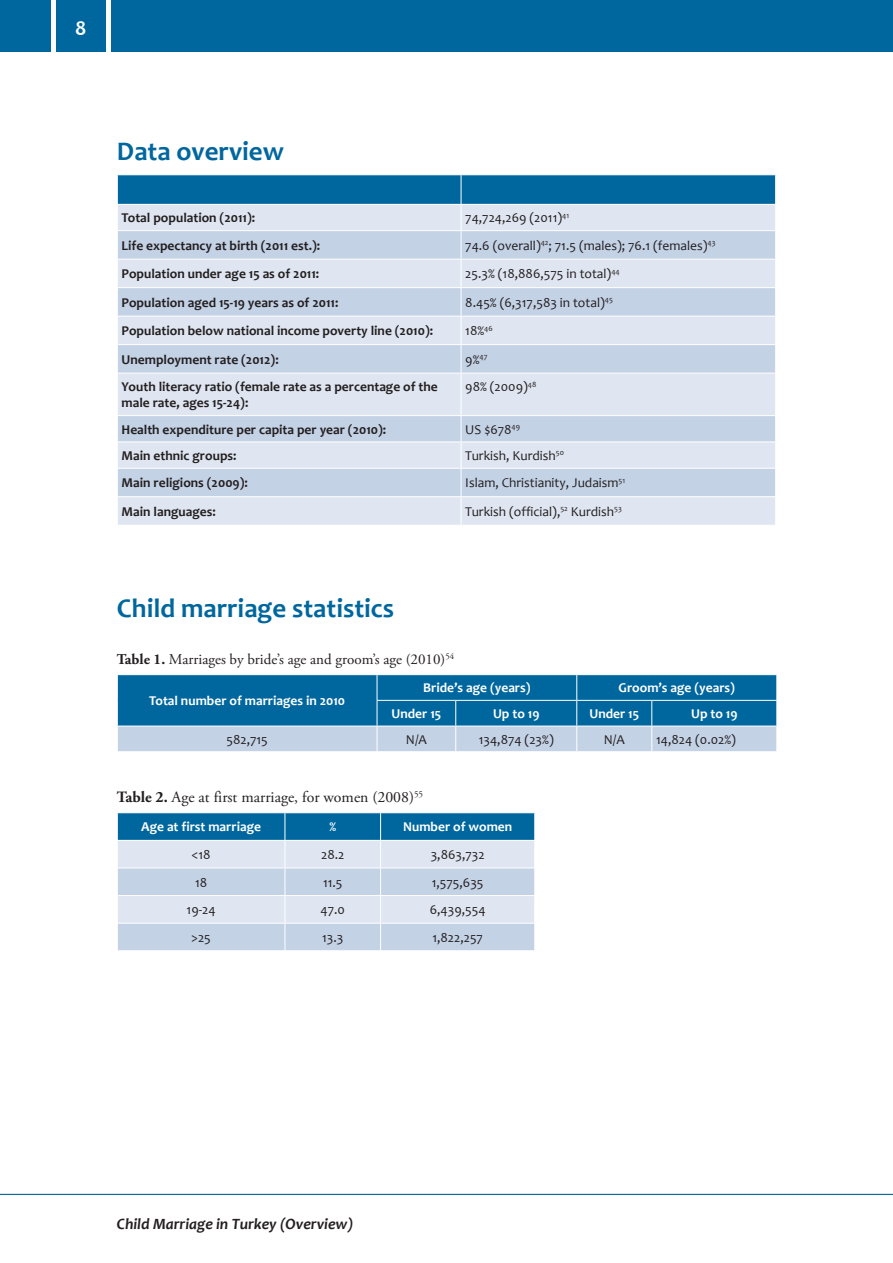
<style>
.page{position:relative;width:893px;height:1263px;background:#fff}
.page>*{position:absolute;margin:0;border:0;box-sizing:border-box;transform-origin:0 0}
.t1{font:700 27px "Candara";color:#00679e}
.t2{font:700 21px "Candara";color:#fff}
.t3{font:15.75px "Adobe Garamond Pro";color:#231f20}
.t4{font:italic 700 15.75px "Candara";color:#231f20}
.t5{font:15px "Adobe Garamond Pro";color:#231f20}
.t6{font:700 13.5px/16.2px "Candara";color:#231f20}
.t7{font:13.5px "Candara";color:#231f20}
.t8{font:700 13.5px "Candara";color:#fff}
.s1{font-weight:700}
</style>
<div class="page">
<div style="left:0;top:0;width:893px;height:51px;background:#00679e"></div>
<div style="left:106px;top:0;width:5px;height:60px;background:#fff"></div>
<hr style="left:51px;top:0;width:4px;height:60px;background:#fff">
<hr style="left:0;top:1194px;width:893px;height:1px;background:#00679e">
<div style="left:118px;top:497px;width:657px;height:28px;background:#dfe6f1"></div>
<svg style="left:118px;top:374px;width:657px;height:122px;background:#d3ddec"></svg>
<svg style="left:117px;top:175px;width:659px;height:198px;background:#b4cce0"></svg>
<hr style="left:461px;top:373px;width:1px;height:42px;background:#fff">
<hr style="left:117px;top:415px;width:344px;height:1px;background:#fff">
<hr style="left:461px;top:415px;width:315px;height:1px;background:#fff">
<hr style="left:117px;top:442px;width:344px;height:1px;background:#fff">
<hr style="left:461px;top:442px;width:315px;height:1px;background:#fff">
<hr style="left:117px;top:468px;width:344px;height:1px;background:#fff">
<hr style="left:461px;top:468px;width:315px;height:1px;background:#fff">
<svg style="left:461px;top:416px;width:1px;height:109px"></svg>
<svg style="left:117px;top:675px;width:660px;height:76px;background:#478eb8"></svg>
<svg style="left:117px;top:813px;width:418px;height:137px;background:#aac6dd"></svg>
<h2 class="t2" style="left:75px;top:15px;width:13px">8</h2>
<h1 class="t1" style="left:117px;top:134px;width:169px">Data overview</h1>
<p class="t6" style="left:122px;top:210px;width:135px">Total population (2011):</p>
<p class="t7" style="left:465px;top:210px;width:105px">74,724,269 (2011)<sup>41</sup></p>
<p class="t6" style="left:122px;top:237px;width:200px">Life expectancy at birth (2011 est.):</p>
<p class="t7" style="left:465px;top:237px;width:252px">74.6 (overall)<sup>42</sup>; 71.5 (males); 76.1 (females)<sup>43</sup></p>
<p class="t6" style="left:122px;top:266px;width:199px">Population under age 15 as of 2011:</p>
<p class="t7" style="left:465px;top:265px;width:156px">25.3% (18,886,575 in total)<sup>44</sup></p>
<p class="t6" style="left:122px;top:294px;width:218px">Population aged 15-19 years as of 2011:</p>
<p class="t7" style="left:465px;top:294px;width:149px">8.45% (6,317,583 in total)<sup>45</sup></p>
<p class="t6" style="left:122px;top:323px;width:313px">Population below national income poverty line (2010):</p>
<p class="t7" style="left:465px;top:322px;width:29px">18%<sup>46</sup></p>
<p class="t6" style="left:122px;top:351px;width:159px">Unemployment rate (2012):</p>
<p class="t7" style="left:465px;top:351px;width:24px">9%<sup>47</sup></p>
<p class="t6" style="left:122px;top:378px;width:318px">Youth literacy ratio (female rate as a percentage of the male rate, ages 15-24):</p>
<p class="t7" style="left:465px;top:378px;width:73px">98% (2009)<sup>48</sup></p>
<p class="t6" style="left:122px;top:421px;width:266px">Health expenditure per capita per year (2010):</p>
<p class="t7" style="left:465px;top:421px;width:56px">US $678<sup>49</sup></p>
<p class="t6" style="left:122px;top:447px;width:117px">Main ethnic groups:</p>
<p class="t7" style="left:465px;top:447px;width:100px">Turkish, Kurdish<sup>50</sup></p>
<p class="t6" style="left:122px;top:475px;width:128px">Main religions (2009):</p>
<p class="t7" style="left:465px;top:474px;width:161px">Islam, Christianity, Judaism<sup>51</sup></p>
<p class="t6" style="left:122px;top:503px;width:96px">Main languages:</p>
<p class="t7" style="left:465px;top:503px;width:158px">Turkish (official),<sup>52</sup> Kurdish<sup>53</sup></p>
<h1 class="t1" style="left:117px;top:591px;width:279px">Child marriage statistics</h1>
<p class="t5" style="left:117px;top:650px;width:339px"><span class="s1">Table 1.</span> Marriages by bride’s age and groom’s age (2010)<sup>54</sup></p>
<p class="t8" style="left:149px;top:692px;width:197px">Total number of marriages in 2010</p>
<p class="t8" style="left:423px;top:679px;width:109px">Bride’s age (years)</p>
<p class="t8" style="left:619px;top:679px;width:118px">Groom’s age (years)</p>
<p class="t8" style="left:392px;top:705px;width:51px">Under 15</p>
<p class="t8" style="left:493px;top:705px;width:48px">Up to 19</p>
<p class="t8" style="left:589px;top:705px;width:51px">Under 15</p>
<p class="t8" style="left:691px;top:705px;width:48px">Up to 19</p>
<p class="t7" style="left:226px;top:731px;width:43px">582,715</p>
<p class="t7" style="left:406px;top:731px;width:23px">N/A</p>
<p class="t7" style="left:479px;top:731px;width:76px">134,874 (23%)</p>
<p class="t7" style="left:604px;top:731px;width:23px">N/A</p>
<p class="t7" style="left:656px;top:731px;width:81px">14,824 (0.02%)</p>
<p class="t3" style="left:117px;top:788px;width:308px"><span class="s1">Table 2.</span> Age at first marriage, for women (2008)<sup>55</sup></p>
<p class="t8" style="left:141px;top:819px;width:121px">Age at first marriage</p>
<p class="t8" style="left:329px;top:819px;width:8px">%</p>
<p class="t8" style="left:403px;top:819px;width:111px">Number of women</p>
<p class="t7" style="left:192px;top:846px;width:20px">&lt;18</p>
<p class="t7" style="left:321px;top:846px;width:25px">28.2</p>
<p class="t7" style="left:431px;top:846px;width:55px">3,863,732</p>
<p class="t7" style="left:195px;top:874px;width:14px">18</p>
<p class="t7" style="left:323px;top:874px;width:21px">11.5</p>
<p class="t7" style="left:432px;top:874px;width:53px">1,575,635</p>
<p class="t7" style="left:187px;top:901px;width:30px">19-24</p>
<p class="t7" style="left:321px;top:901px;width:26px">47.0</p>
<p class="t7" style="left:430px;top:901px;width:57px">6,439,554</p>
<p class="t7" style="left:191px;top:929px;width:21px">&gt;25</p>
<p class="t7" style="left:322px;top:929px;width:23px">13.3</p>
<p class="t7" style="left:432px;top:929px;width:52px">1,822,257</p>
<p class="t4" style="left:117px;top:1214px;width:238px">Child Marriage in Turkey (Overview)</p>
</div>
